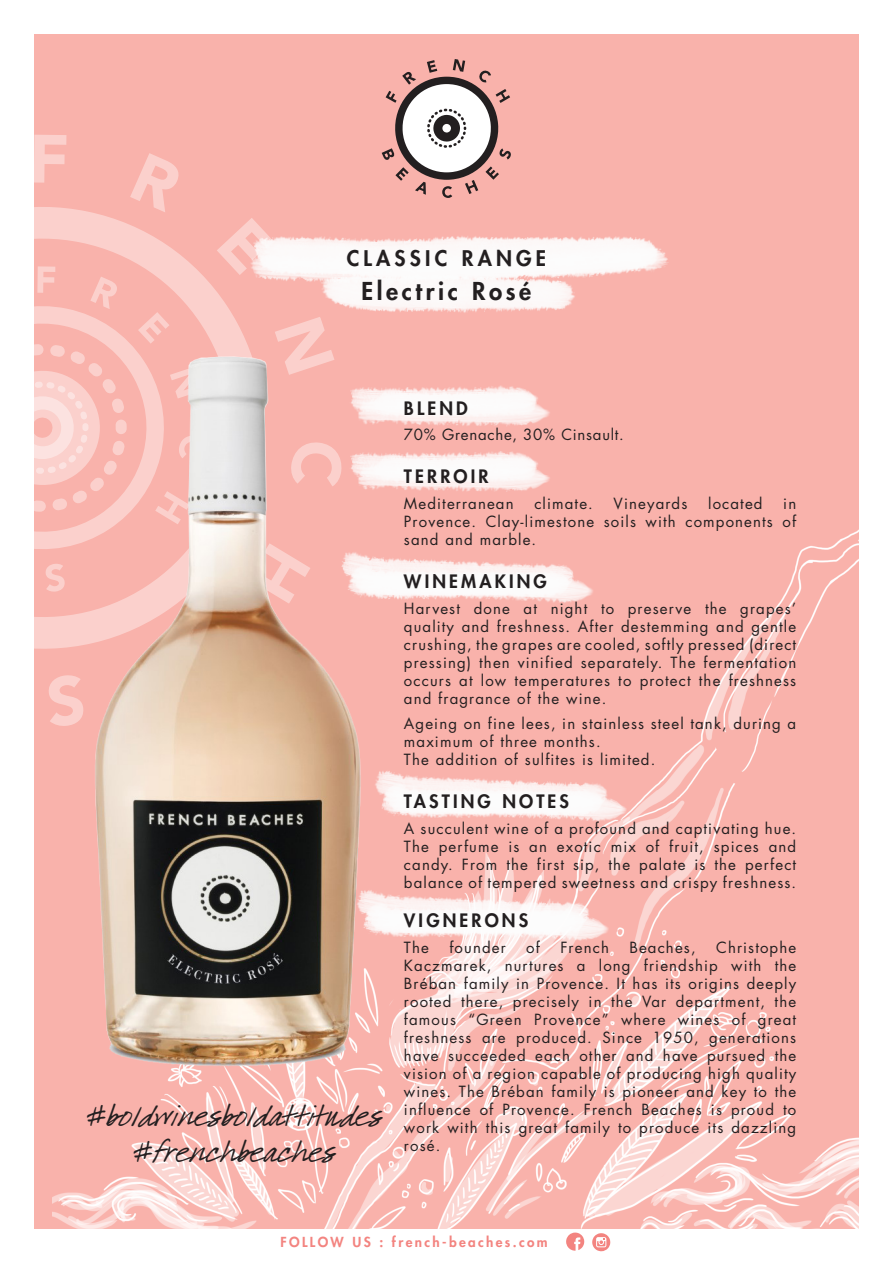
<style>
.page{position:relative;width:893px;height:1263px;background:#fff}
.page>*{position:absolute;margin:0;border:0;box-sizing:border-box;transform-origin:0 0}
.t1{font:24px "DJB Whata Babe";color:#231f20}
.t2{font:800 24px "Futura Std";letter-spacing:.15em;color:#231f20}
.t3{font:800 21px "Futura Std";letter-spacing:.2em;color:#231f20}
.t4{font:800 18px "Futura Std";letter-spacing:.175em;color:#231f20}
.t5{font:15px/18px "Futura Std";letter-spacing:.075em;color:#231f20;text-align:justify}
.t6{font:15px "Futura Std";letter-spacing:.05em;color:#231f20}
.t7{font:800 13.5px "Futura Std";letter-spacing:.175em;color:#f38480}
</style>
<div class="page">
<div style="left:34px;top:34px;width:825px;height:1195px;background:#f9b2ab"></div>
<svg style="left:34px;top:135px;width:32px;height:48px"></svg>
<svg style="left:130px;top:153px;width:49px;height:47px"></svg>
<svg style="left:49px;top:682px;width:3px;height:41px"></svg>
<svg style="left:34px;top:200px;width:220px;height:449px"></svg>
<svg style="left:34px;top:266px;width:173px;height:326px"></svg>
<img style="left:52px;top:461px;width:807px;height:768px">
<svg style="left:382px;top:59px;width:129px;height:139px"></svg>
<svg style="left:566px;top:1232px;width:18px;height:19px"></svg>
<svg style="left:592px;top:1233px;width:18px;height:18px"></svg>
<img style="left:229px;top:221px;width:436px;height:33px">
<img style="left:387px;top:385px;width:163px;height:41px">
<img style="left:387px;top:451px;width:199px;height:52px">
<img style="left:387px;top:547px;width:226px;height:68px">
<img style="left:387px;top:765px;width:259px;height:68px">
<img style="left:387px;top:884px;width:241px;height:69px">
<img style="left:229px;top:254px;width:439px;height:59px">
<img style="left:72px;top:296px;width:315px;height:833px">
<p class="t3" style="left:347px;top:244px;width:201px">CLASSIC RANGE</p>
<p class="t2" style="left:362px;top:276px;width:171px">Electric Rosé</p>
<p class="t1" style="left:86px;top:1104px;width:298px">#boldwinesboldattitudes</p>
<p class="t1" style="left:133px;top:1140px;width:204px">#frenchbeaches</p>
<p class="t4" style="left:404px;top:396px;width:65px">BLEND</p>
<p class="t6" style="left:404px;top:425px;width:221px">70% Grenache, 30% Cinsault.</p>
<p class="t4" style="left:404px;top:465px;width:86px">TERROIR</p>
<p class="t5" style="left:404px;top:494px;width:111px">Mediterranean</p>
<p class="t5" style="left:534px;top:494px;width:60px">climate.</p>
<p class="t5" style="left:614px;top:494px;width:75px">Vineyards</p>
<p class="t5" style="left:708px;top:494px;width:56px">located</p>
<p class="t5" style="left:404px;top:494px;width:394px;text-indent:379px">in Provence. Clay-limestone soils with components of sand and marble.</p>
<p class="t4" style="left:404px;top:570px;width:144px">WINEMAKING</p>
<p class="t5" style="left:404px;top:599px;width:394px">Harvest done at night to preserve the grapes’ quality and freshness. After destemming and gentle crushing, the grapes are cooled, softly pressed (direct pressing) then vinified separately. The fermentation occurs at low temperatures to protect the freshness and fragrance of the wine.</p>
<p class="t5" style="left:404px;top:715px;width:394px">Ageing on fine lees, in stainless steel tank, during a maximum of three months.</p>
<p class="t5" style="left:404px;top:751px;width:253px">The addition of sulfites is limited.</p>
<p class="t4" style="left:404px;top:790px;width:167px">TASTING NOTES</p>
<p class="t5" style="left:404px;top:819px;width:394px">A succulent wine of a profound and captivating hue.<br>The perfume is an exotic mix of fruit, spices and candy. From the first sip, the palate is the perfect balance of tempered sweetness and crispy freshness.</p>
<p class="t4" style="left:404px;top:909px;width:126px">VIGNERONS</p>
<p class="t5" style="left:404px;top:938px;width:27px">The</p>
<p class="t5" style="left:449px;top:938px;width:58px">founder</p>
<p class="t5" style="left:526px;top:938px;width:15px">of</p>
<p class="t5" style="left:560px;top:938px;width:50px">French</p>
<p class="t5" style="left:629px;top:938px;width:68px">Beaches,</p>
<p class="t5" style="left:404px;top:938px;width:394px;text-indent:312px">Christophe Kaczmarek, nurtures a long friendship with the Bréban family in Provence. It has its origins deeply rooted there, precisely in the Var department, the famous “Green Provence” where wines of great freshness are produced. Since 1950, generations have succeeded each other and have pursued the vision of a region capable of producing high quality wines. The Bréban family is pioneer and key to the influence of Provence. French Beaches is proud to work with this great family to produce its dazzling rosé.</p>
<p class="t7" style="left:281px;top:1233px;width:269px">FOLLOW US : french-beaches.com</p>
</div>
